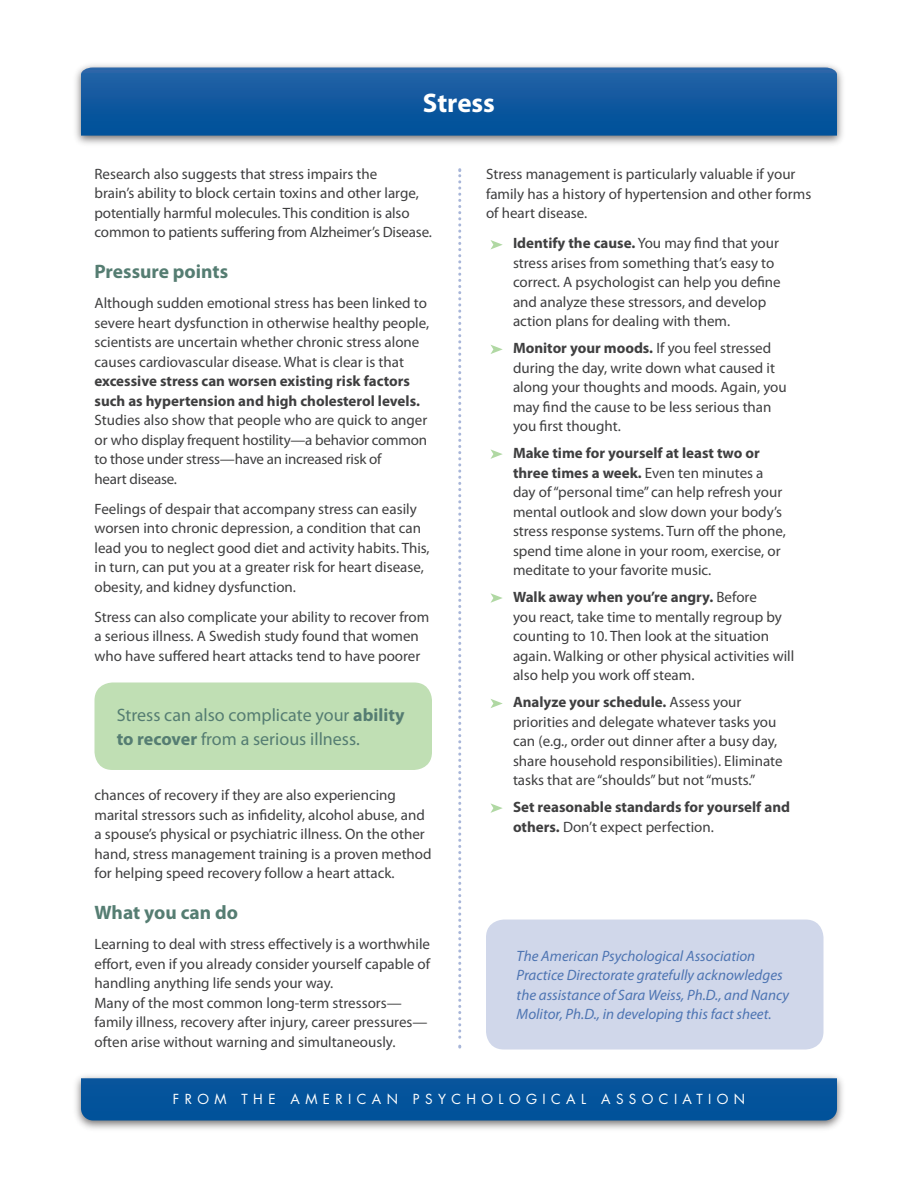
<style>
.page{position:relative;width:918px;height:1188px;background:#fff}
.page>*{position:absolute;margin:0;border:0;box-sizing:border-box;transform-origin:0 0}
.t1{font:700 27px "Myriad Pro";color:#fff}
.t2{font:700 19.5px "Myriad Pro";color:#557d72}
.t3{font:18px/24px "Myriad Pro";color:#557d72}
.t4{font:15px/19.5px "Myriad Pro";color:#3f3f40}
.t5{font:italic 15px/19.5px "Myriad Pro";color:#4d74b2}
.t6{font:700 15px/19.5px "Myriad Pro";color:#3f3f40}
.t7{font:13.5px "Futura";letter-spacing:.4em;color:#fff}
.s1{font-weight:700}
.s2{font-weight:400}
</style>
<div class="page">
<div style="left:71px;top:61px;width:776px;height:88px;background:#231f20;opacity:.65"></div>
<svg style="left:81px;top:68px;width:756px;height:68px"></svg>
<div style="left:71px;top:1072px;width:776px;height:62px;background:#231f20;opacity:.65"></div>
<div style="left:81px;top:1078px;width:756px;height:42px;background:#03539b"></div>
<svg style="left:458px;top:168px;width:3px;height:880px"></svg>
<div style="left:94px;top:682px;width:338px;height:88px;background:#c0dfb4"></div>
<div style="left:486px;top:920px;width:338px;height:130px;background:#d0d7ea"></div>
<svg style="left:490px;top:240px;width:13px;height:9px"></svg>
<svg style="left:490px;top:449px;width:13px;height:10px"></svg>
<svg style="left:490px;top:593px;width:13px;height:10px"></svg>
<svg style="left:490px;top:345px;width:13px;height:9px"></svg>
<svg style="left:491px;top:699px;width:12px;height:9px"></svg>
<svg style="left:490px;top:803px;width:13px;height:10px"></svg>
<h1 class="t1" style="left:423px;top:87px;width:74px">Stress</h1>
<p class="t4" style="left:95px;top:164px;width:339px">Research also suggests that stress impairs the<br>brain’s ability to block certain toxins and other large, potentially harmful molecules. This condition is also common to patients suffering from Alzheimer’s Disease.</p>
<h2 class="t2" style="left:94px;top:260px;width:135px">Pressure points</h2>
<p class="t4" style="left:94px;top:294px;width:336px">Although sudden emotional stress has been linked to severe heart dysfunction in otherwise healthy people, scientists are uncertain whether chronic stress alone causes cardiovascular disease. What is clear is that</p>
<p class="t6" style="left:94px;top:372px;width:327px">excessive stress can worsen existing risk factors such as hypertension and high cholesterol levels.</p>
<p class="t4" style="left:94px;top:411px;width:334px">Studies also show that people who are quick to anger or who display frequent hostility—a behavior common to those under stress—have an increased risk of<br>heart disease.</p>
<p class="t4" style="left:94px;top:499px;width:337px">Feelings of despair that accompany stress can easily worsen into chronic depression, a condition that can lead you to neglect good diet and activity habits. This, in turn, can put you at a greater risk for heart disease, obesity, and kidney dysfunction.</p>
<p class="t4" style="left:94px;top:607px;width:336px">Stress can also complicate your ability to recover from a serious illness. A Swedish study found that women who have suffered heart attacks tend to have poorer</p>
<p class="t3" style="left:117px;top:703px;width:289px">Stress can also complicate your <span class="s1">ability to recover</span> from a serious illness.</p>
<p class="t4" style="left:95px;top:786px;width:339px">chances of recovery if they are also experiencing marital stressors such as infidelity, alcohol abuse, and a spouse’s physical or psychiatric illness. On the other hand, stress management training is a proven method for helping speed recovery follow a heart attack.</p>
<h2 class="t2" style="left:94px;top:901px;width:145px">What you can do</h2>
<p class="t4" style="left:94px;top:935px;width:337px">Learning to deal with stress effectively is a worthwhile effort, even if you already consider yourself capable of handling anything life sends your way.<br>Many of the most common long-term stressors— family illness, recovery after injury, career pressures— often arise without warning and simultaneously.</p>
<p class="t4" style="left:486px;top:165px;width:327px">Stress management is particularly valuable if your family has a history of hypertension and other forms of heart disease.</p>
<p class="t4" style="left:513px;top:234px;width:269px"><span class="s1">Identify the cause.</span> You may find that your stress arises from something that’s easy to correct. A psychologist can help you define and analyze these stressors, and develop action plans for dealing with them.</p>
<p class="t4" style="left:513px;top:339px;width:275px"><span class="s1">Monitor your moods.</span> If you feel stressed during the day, write down what caused it along your thoughts and moods. Again, you may find the cause to be less serious than you first thought.</p>
<p class="t4" style="left:513px;top:444px;width:274px"><span class="s1">Make time for yourself at least two or three times a week.</span> Even ten minutes a day of “personal time” can help refresh your mental outlook and slow down your body’s stress response systems. Turn off the phone, spend time alone in your room, exercise, or meditate to your favorite music.</p>
<p class="t4" style="left:513px;top:588px;width:283px"><span class="s1">Walk away when you’re angry.</span> Before<br>you react, take time to mentally regroup by counting to 10. Then look at the situation again. Walking or other physical activities will also help you work off steam.</p>
<p class="t4" style="left:513px;top:693px;width:271px"><span class="s1">Analyze your schedule.</span> Assess your priorities and delegate whatever tasks you can (e.g., order out dinner after a busy day, share household responsibilities). Eliminate tasks that are “shoulds” but not “musts.”</p>
<p class="t6" style="left:513px;top:798px;width:279px">Set reasonable standards for yourself and others. <span class="s2">Don’t expect perfection.</span></p>
<p class="t5" style="left:517px;top:946px;width:274px">The American Psychological Association Practice Directorate gratefully acknowledges the assistance of Sara Weiss, Ph.D., and Nancy Molitor, Ph.D., in developing this fact sheet.</p>
<p class="t7" style="left:173px;top:1090px;width:574px">FROM THE AMERICAN PSYCHOLOGICAL ASSOCIATION</p>
</div>
